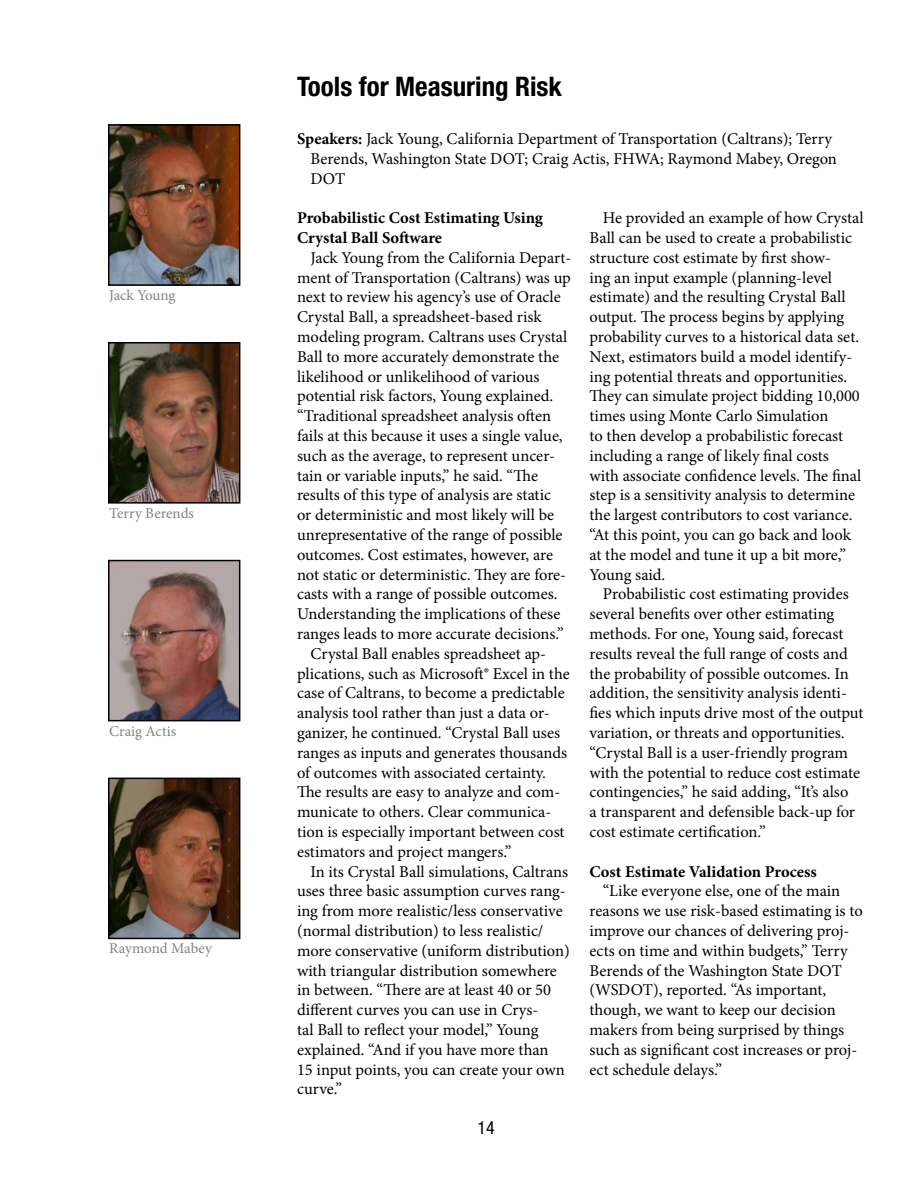
<style>
.page{position:relative;width:918px;height:1188px;background:#fff}
.page>*{position:absolute;margin:0;border:0;box-sizing:border-box;transform-origin:0 0}
.t1{font:700 condensed 27px "Helvetica Neue LT Std";color:#000}
.t2{font:condensed 18px "Helvetica Neue LT Std";color:#000}
.t3{font:16.5px/19.8px "Minion Pro";color:#000}
.t4{font:700 16.5px/19.8px "Minion Pro";color:#000}
.t5{font:15px "Minion Pro";letter-spacing:-.005em;color:#808285}
.s1{font-weight:700}
</style>
<div class="page">
<img style="left:111px;top:127px;width:126px;height:156px">
<div style="left:108px;top:124px;width:132px;height:162px;border:2px solid #000"></div>
<img style="left:111px;top:345px;width:126px;height:156px">
<div style="left:108px;top:342px;width:132px;height:162px;border:2px solid #000"></div>
<img style="left:111px;top:563px;width:126px;height:155px">
<div style="left:108px;top:560px;width:132px;height:161px;border:2px solid #000"></div>
<img style="left:111px;top:781px;width:126px;height:155px">
<div style="left:108px;top:778px;width:132px;height:161px;border:2px solid #000"></div>
<p class="t5" style="left:109px;top:285px;width:68px">Jack Young</p>
<p class="t5" style="left:109px;top:503px;width:86px">Terry Berends</p>
<p class="t5" style="left:109px;top:721px;width:68px">Craig Actis</p>
<p class="t5" style="left:109px;top:938px;width:104px">Raymond Mabey</p>
<h1 class="t1" style="left:297px;top:70px;width:267px">Tools for Measuring Risk</h1>
<p class="t3" style="left:310px;top:129px;width:528px;text-indent:-13px"><span class="s1">Speakers:</span> Jack Young, California Department of Transportation (Caltrans); Terry<br>Berends, Washington State DOT; Craig Actis, FHWA; Raymond Mabey, Oregon<br>DOT</p>
<p class="t4" style="left:297px;top:208px;width:248px">Probabilistic Cost Estimating Using<br>Crystal Ball Software</p>
<p class="t3" style="left:310px;top:248px;width:262px">Jack Young from the California Depart-</p>
<p class="t3" style="left:297px;top:268px;width:275px">ment of Transportation (Caltrans) was up</p>
<p class="t3" style="left:297px;top:287px;width:265px">next to review his agency’s use of Oracle</p>
<p class="t3" style="left:297px;top:307px;width:246px">Crystal Ball, a spreadsheet-based risk</p>
<p class="t3" style="left:297px;top:327px;width:272px">modeling program. Caltrans uses Crystal</p>
<p class="t3" style="left:297px;top:347px;width:264px">Ball to more accurately demonstrate the</p>
<p class="t3" style="left:297px;top:367px;width:244px">likelihood or unlikelihood of various</p>
<p class="t3" style="left:297px;top:386px;width:258px">potential risk factors, Young explained.</p>
<p class="t3" style="left:297px;top:406px;width:256px">“Traditional spreadsheet analysis often</p>
<p class="t3" style="left:297px;top:426px;width:267px">fails at this because it uses a single value,</p>
<p class="t3" style="left:297px;top:446px;width:259px">such as the average, to represent uncer-</p>
<p class="t3" style="left:297px;top:466px;width:243px">tain or variable inputs,” he said. “The</p>
<p class="t3" style="left:297px;top:485px;width:256px">results of this type of analysis are static</p>
<p class="t3" style="left:297px;top:505px;width:259px">or deterministic and most likely will be</p>
<p class="t3" style="left:297px;top:525px;width:267px">unrepresentative of the range of possible</p>
<p class="t3" style="left:297px;top:545px;width:258px">outcomes. Cost estimates, however, are</p>
<p class="t3" style="left:297px;top:565px;width:271px">not static or deterministic. They are fore-</p>
<p class="t3" style="left:297px;top:584px;width:262px">casts with a range of possible outcomes.</p>
<p class="t3" style="left:297px;top:604px;width:265px">Understanding the implications of these</p>
<p class="t3" style="left:297px;top:624px;width:268px">ranges leads to more accurate decisions.”</p>
<p class="t3" style="left:310px;top:644px;width:237px">Crystal Ball enables spreadsheet ap-</p>
<p class="t3" style="left:297px;top:664px;width:274px">plications, such as Microsoft® Excel in the</p>
<p class="t3" style="left:297px;top:683px;width:269px">case of Caltrans, to become a predictable</p>
<p class="t3" style="left:297px;top:703px;width:254px">analysis tool rather than just a data or-</p>
<p class="t3" style="left:297px;top:723px;width:265px">ganizer, he continued. “Crystal Ball uses</p>
<p class="t3" style="left:297px;top:743px;width:272px">ranges as inputs and generates thousands</p>
<p class="t3" style="left:297px;top:763px;width:250px">of outcomes with associated certainty.</p>
<p class="t3" style="left:297px;top:782px;width:265px">The results are easy to analyze and com-</p>
<p class="t3" style="left:297px;top:802px;width:256px">municate to others. Clear communica-</p>
<p class="t3" style="left:297px;top:822px;width:269px">tion is especially important between cost</p>
<p class="t3" style="left:297px;top:842px;width:216px">estimators and project mangers.”</p>
<p class="t3" style="left:310px;top:862px;width:259px">In its Crystal Ball simulations, Caltrans</p>
<p class="t3" style="left:297px;top:881px;width:270px">uses three basic assumption curves rang-</p>
<p class="t3" style="left:297px;top:901px;width:267px">ing from more realistic/less conservative</p>
<p class="t3" style="left:297px;top:921px;width:248px">(normal distribution) to less realistic/</p>
<p class="t3" style="left:297px;top:941px;width:274px">more conservative (uniform distribution)</p>
<p class="t3" style="left:297px;top:961px;width:261px">with triangular distribution somewhere</p>
<p class="t3" style="left:297px;top:980px;width:256px">in between. “There are at least 40 or 50</p>
<p class="t3" style="left:297px;top:1000px;width:243px">different curves you can use in Crys-</p>
<p class="t3" style="left:297px;top:1020px;width:243px">tal Ball to reflect your model,” Young</p>
<p class="t3" style="left:297px;top:1040px;width:253px">explained. “And if you have more than</p>
<p class="t3" style="left:297px;top:1060px;width:269px">15 input points, you can create your own</p>
<p class="t3" style="left:297px;top:1079px;width:46px">curve.”</p>
<p class="t2" style="left:477px;top:1117px;width:19px">14</p>
<p class="t3" style="left:589px;top:208px;width:276px;text-indent:13px">He provided an example of how Crystal Ball can be used to create a probabilistic structure cost estimate by first show-<br>ing an input example (planning-level estimate) and the resulting Crystal Ball output. The process begins by applying probability curves to a historical data set.<br>Next, estimators build a model identify&shy;ing potential threats and opportunities.<br>They can simulate project bidding 10,000 times using Monte Carlo Simulation<br>to then develop a probabilistic forecast including a range of likely final costs<br>with associate confidence levels. The final step is a sensitivity analysis to determine the largest contributors to cost variance. “At this point, you can go back and look at the model and tune it up a bit more,” Young said.</p>
<p class="t3" style="left:589px;top:584px;width:276px;text-indent:13px">Probabilistic cost estimating provides several benefits over other estimating methods. For one, Young said, forecast results reveal the full range of costs and the probability of possible outcomes. In addition, the sensitivity analysis identi&shy;fies which inputs drive most of the output variation, or threats and opportunities. “Crystal Ball is a user-friendly program with the potential to reduce cost estimate contingencies,” he said adding, “It’s also<br>a transparent and defensible back-up for cost estimate certification.”</p>
<p class="t4" style="left:589px;top:861px;width:229px">Cost Estimate Validation Process</p>
<p class="t3" style="left:589px;top:881px;width:275px;text-indent:13px">“Like everyone else, one of the main reasons we use risk-based estimating is to improve our chances of delivering proj&shy;ects on time and within budgets,” Terry Berends of the Washington State DOT (WSDOT), reported. “As important, though, we want to keep our decision makers from being surprised by things such as significant cost increases or proj&shy;ect schedule delays.”</p>
</div>
